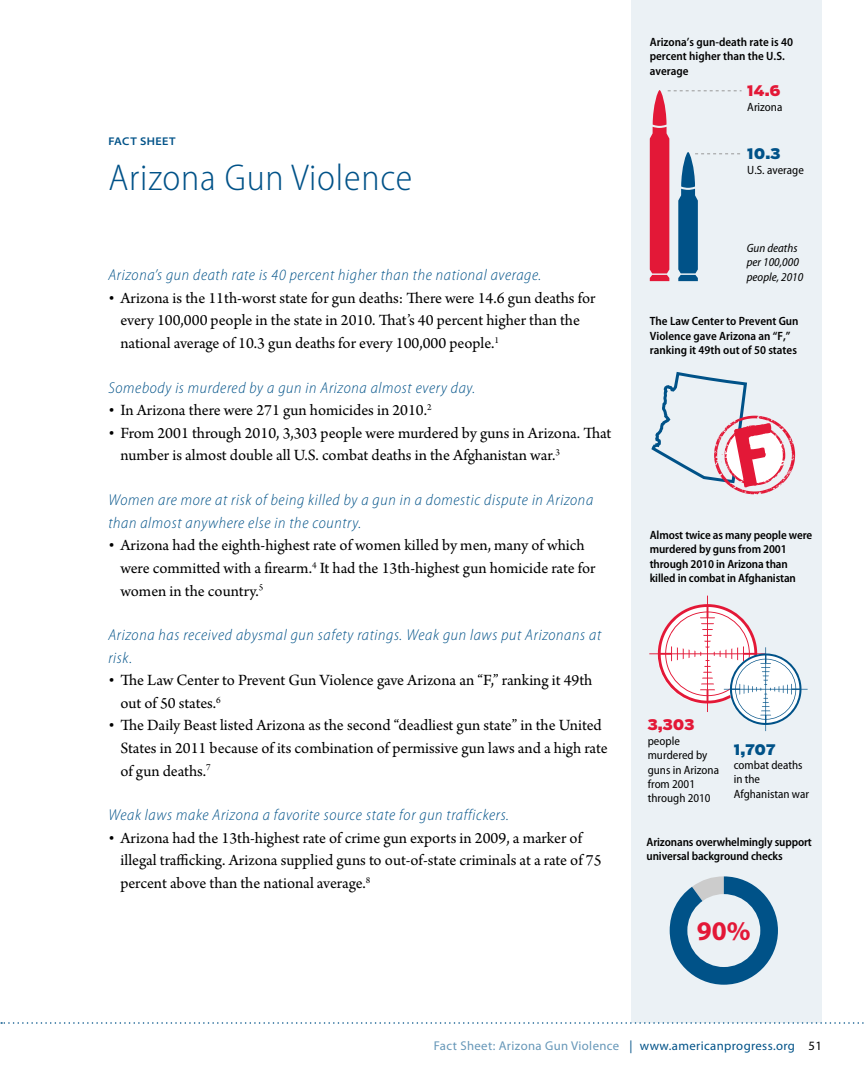
<style>
.page{position:relative;width:864px;height:1080px;background:#fff}
.page>*{position:absolute;margin:0;border:0;box-sizing:border-box;transform-origin:0 0}
.t1{font:300 semi-condensed 37.5px "Myriad Pro";letter-spacing:.02em;color:#005288}
.t2{font:700 27px "Myriad Pro";color:#e31837}
.t3{font:16.5px/22.5px "Arno Pro";color:#000}
.t4{font:italic 300 semi-condensed 15.75px/22.5px "Myriad Pro";letter-spacing:.04em;color:#005288}
.t5{font:900 15px "Boomer";color:#e31837}
.t6{font:900 15px "Boomer";color:#005288}
.t7{font:12.75px "Myriad Pro";letter-spacing:.03em;color:#6697b8}
.t8{font:600 semi-condensed 12px/14.4px "Myriad Pro";letter-spacing:-.01em;color:#010101}
.t9{font:semi-condensed 12px/14.4px "Myriad Pro";color:#010101}
.t10{font:italic semi-condensed 12px/14.4px "Myriad Pro";color:#010101}
.t11{font:600 semi-expanded 11.25px "Myriad Pro";letter-spacing:.04em;color:#005288}
.s1{color:#005288}
.s2{color:#000}
</style>
<div class="page">
<div style="left:632px;top:0;width:190px;height:1022px;background:#ebf1f5"></div>
<svg style="left:649px;top:596px;width:159px;height:135px"></svg>
<svg style="left:650px;top:90px;width:92px;height:191px"></svg>
<svg style="left:651px;top:372px;width:144px;height:122px"></svg>
<svg style="left:670px;top:876px;width:108px;height:109px"></svg>
<div style="left:687px;top:894px;width:73px;height:73px;background:#ebf1f5;border-radius:50%"></div>
<svg style="left:1px;top:1022px;width:863px;height:2px"></svg>
<p class="t11" style="left:108px;top:135px;width:55px">FACT SHEET</p>
<h1 class="t1" style="left:108px;top:158px;width:305px">Arizona Gun Violence</h1>
<p class="t4" style="left:108px;top:264px;width:435px">Arizona’s gun death rate is 40 percent higher than the national average.</p>
<p class="t3" style="left:120px;top:288px;width:477px;text-indent:-12px">• Arizona is the 11th-worst state for gun deaths: There were 14.6 gun deaths for every 100,000 people in the state in 2010. That’s 40 percent higher than the national average of 10.3 gun deaths for every 100,000 people.<sup>1</sup></p>
<p class="t4" style="left:108px;top:377px;width:369px">Somebody is murdered by a gun in Arizona almost every day.</p>
<p class="t3" style="left:108px;top:400px;width:325px">• In Arizona there were 271 gun homicides in 2010.<sup>2</sup></p>
<p class="t3" style="left:120px;top:423px;width:493px;text-indent:-12px">• From 2001 through 2010, 3,303 people were murdered by guns in Arizona. That number is almost double all U.S. combat deaths in the Afghanistan war.<sup>3</sup></p>
<p class="t4" style="left:108px;top:489px;width:486px">Women are more at risk of being killed by a gun in a domestic dispute in Arizona than almost anywhere else in the country.</p>
<p class="t3" style="left:120px;top:535px;width:477px;text-indent:-12px">• Arizona had the eighth-highest rate of women killed by men, many of which were committed with a firearm.<sup>4</sup> It had the 13th-highest gun homicide rate for women in the country.<sup>5</sup></p>
<p class="t4" style="left:108px;top:624px;width:494px">Arizona has received abysmal gun safety ratings. Weak gun laws put Arizonans at risk.</p>
<p class="t3" style="left:120px;top:670px;width:474px;text-indent:-12px">• The Law Center to Prevent Gun Violence gave Arizona an “F,” ranking it 49th out of 50 states.<sup>6</sup></p>
<p class="t3" style="left:120px;top:715px;width:489px;text-indent:-12px">• The Daily Beast listed Arizona as the second “deadliest gun state” in the United<br>States in 2011 because of its combination of permissive gun laws and a high rate of gun deaths.<sup>7</sup></p>
<p class="t4" style="left:108px;top:804px;width:402px">Weak laws make Arizona a favorite source state for gun traffickers.</p>
<p class="t3" style="left:120px;top:828px;width:483px;text-indent:-12px">• Arizona had the 13th-highest rate of crime gun exports in 2009, a marker of illegal trafficking. Arizona supplied guns to out-of-state criminals at a rate of 75 percent above than the national average.<sup>8</sup></p>
<p class="t8" style="left:650px;top:35px;width:145px">Arizona’s gun-death rate is 40 percent higher than the U.S. average</p>
<p class="t5" style="left:747px;top:81px;width:35px">14.6</p>
<p class="t9" style="left:747px;top:100px;width:37px">Arizona</p>
<p class="t6" style="left:747px;top:144px;width:35px">10.3</p>
<p class="t9" style="left:747px;top:163px;width:58px">U.S. average</p>
<p class="t10" style="left:747px;top:241px;width:58px">Gun deaths per 100,000 people, 2010</p>
<p class="t8" style="left:650px;top:314px;width:150px">The Law Center to Prevent Gun<br>Violence gave Arizona an “F,” ranking it 49th out of 50 states</p>
<p class="t8" style="left:650px;top:528px;width:164px">Almost twice as many people were murdered by guns from 2001 through 2010 in Arizona than killed in combat in Afghanistan</p>
<p class="t5" style="left:648px;top:715px;width:48px">3,303</p>
<p class="t9" style="left:648px;top:734px;width:73px">people murdered by guns in Arizona from 2001 through 2010</p>
<p class="t6" style="left:734px;top:739px;width:43px">1,707</p>
<p class="t9" style="left:734px;top:758px;width:77px">combat deaths in the<br>Afghanistan war</p>
<p class="t8" style="left:647px;top:834px;width:167px">Arizonans overwhelmingly support universal background checks</p>
<h2 class="t2" style="left:697px;top:916px;width:55px">90%</h2>
<p class="t7" style="left:434px;top:1038px;width:390px">Fact Sheet: Arizona Gun Violence <span class="s1">| www.americanprogress.org</span> <span class="s2">51</span></p>
</div>
